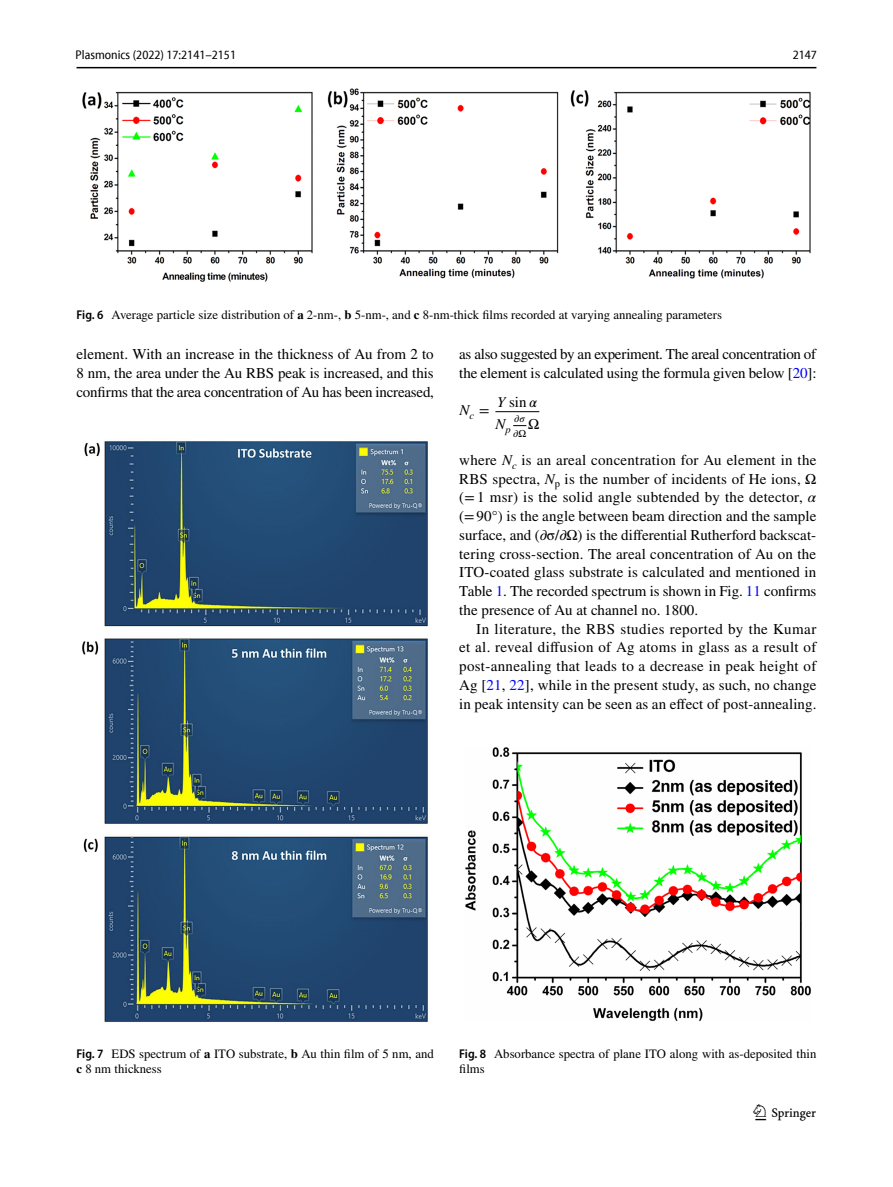
<style>
.page{position:relative;width:893px;height:1187px;background:#fff}
.page>*{position:absolute;margin:0;border:0;box-sizing:border-box;transform-origin:0 0}
.t1{font:22.5px "Springnew Regular 3";color:#000}
.t2{font:15px/18.8px "STIX";letter-spacing:-.005em;color:#000;text-align:justify}
.t3{font:15px "STIX General Italic 2";color:#000}
.t4{font:15px "STIX General";color:#000}
.t5{font:15px "STIX Math";color:#000}
.t6{font:12.75px/15px "STIX";color:#000}
.t7{font:semi-condensed 12.75px "Myriad Pro Unic";color:#000}
.t8{font:italic 10.5px/14.4px "STIX Math";color:#000}
.s1{font-family:"Myriad Pro";font-weight:600;font-stretch:semi-condensed}
.s2{font-weight:700}
.s3{color:#00f}
.s4{font-family:"STIX General Italic 2"}
.s5{font-family:"STIX Math";font-style:italic}
.s6{font-style:normal}
.s7{font-family:"STIX Math"}
.s8{font-family:"STIX General";font-style:italic}
.s9{font-style:italic}
</style>
<div class="page">
<hr style="left:77px;top:67px;width:739px;height:1px;background:#000">
<hr style="left:495px;top:411px;width:44px;height:1px;background:#000">
<svg style="left:513px;top:425px;width:13px;height:1px"></svg>
<img style="left:82px;top:88px;width:729px;height:194px">
<img style="left:82px;top:441px;width:346px;height:581px">
<img style="left:465px;top:747px;width:346px;height:275px">
<p class="t7" style="left:76px;top:50px;width:162px">Plasmonics (2022) 17:2141–2151</p>
<p class="t7" style="left:793px;top:50px;width:26px">2147</p>
<p class="t6" style="left:77px;top:308px;width:647px"><span class="s1">Fig. 6</span> Average particle size distribution of <span class="s2">a</span> 2-nm-, <span class="s2">b</span> 5-nm-, and <span class="s2">c</span> 8-nm-thick films recorded at varying annealing parameters</p>
<p class="t2" style="left:77px;top:345px;width:359px">element. With an increase in the thickness of Au from 2 to 8 nm, the area under the Au RBS peak is increased, and this confirms that the area concentration of Au has been increased,</p>
<p class="t2" style="left:459px;top:345px;width:359px">as also suggested by an experiment. The areal concentration of the element is calculated using the formula given below [<span class="s3">20</span>]:</p>
<p class="t4" style="left:497px;top:393px;width:41px"><span class="s4">Y</span> sin<span class="s5">𝛼</span></p>
<p class="t3" style="left:495px;top:419px;width:17px">N<sub>p</sub></p>
<p class="t8" style="left:513px;top:411px;width:15px">𝜕𝜎 𝜕<span class="s6">Ω</span></p>
<p class="t5" style="left:528px;top:415px;width:13px">Ω</p>
<p class="t3" style="left:460px;top:405px;width:31px">N<sub>c</sub> <span class="s7">=</span></p>
<p class="t2" style="left:459px;top:451px;width:359px">where <span class="s8">N</span><sub>c</sub> is an areal concentration for Au element in the RBS spectra, <span class="s9">N</span><sub>p</sub> is the number of incidents of He ions, Ω (=1 msr) is the solid angle subtended by the detector, <span class="s9">α </span>(=90°) is the angle between beam direction and the sample surface, and (∂σ/∂Ω) is the differential Rutherford backscat&shy;tering cross-section. The areal concentration of Au on the ITO-coated glass substrate is calculated and mentioned in Table <span class="s3">1</span>. The recorded spectrum is shown in Fig. <span class="s3">11</span> confirms the presence of Au at channel no. 1800.</p>
<p class="t2" style="left:459px;top:620px;width:359px;text-indent:17px">In literature, the RBS studies reported by the Kumar et al. reveal diffusion of Ag atoms in glass as a result of post-annealing that leads to a decrease in peak height of Ag [<span class="s3">21</span>, <span class="s3">22</span>], while in the present study, as such, no change in peak intensity can be seen as an effect of post-annealing.</p>
<p class="t6" style="left:77px;top:1047px;width:359px"><span class="s1">Fig. 7</span> EDS spectrum of <span class="s2">a</span> ITO substrate, <span class="s2">b</span> Au thin film of 5 nm, and <span class="s2">c</span> 8 nm thickness</p>
<p class="t6" style="left:459px;top:1046px;width:359px"><span class="s1">Fig. 8</span> Absorbance spectra of plane ITO along with as-deposited thin films</p>
<h1 class="t1" style="left:755px;top:1104px;width:62px">1 3</h1>
</div>
